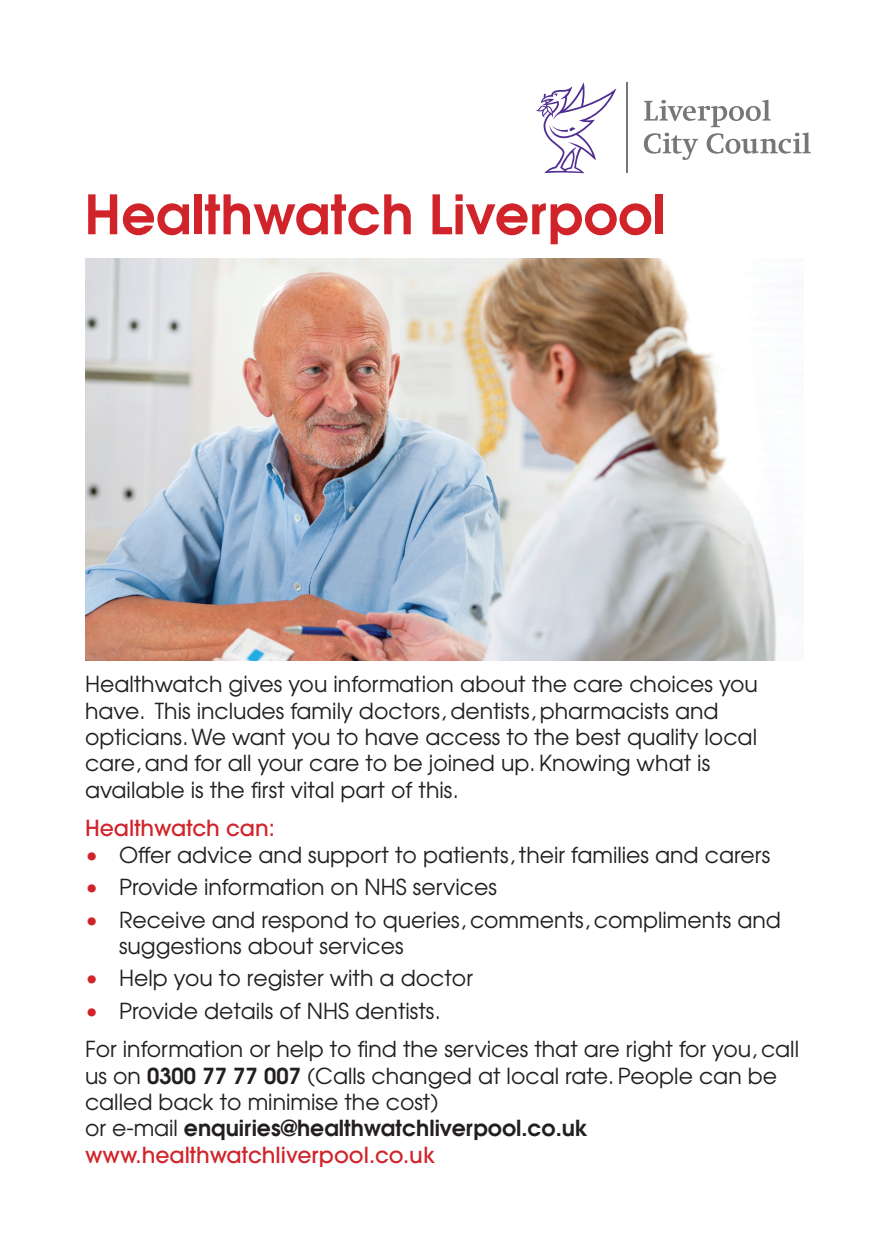
<style>
.page{position:relative;width:896px;height:1248px;background:#fff}
.page>*{position:absolute;margin:0;border:0;box-sizing:border-box;transform-origin:0 0}
.t1{font:600 54px "Avant Garde";color:#d1232a}
.t2{font:22px/26.4px "Avant Garde";color:#231f20}
.t3{font:500 22px "Avant Garde";color:#d1232a}
.s1{color:#d1232a}
.s2{font-weight:600}
.s3{font-weight:500;color:#d1232a}
</style>
<div class="page">
<img style="left:85px;top:258px;width:692px;height:402px">
<svg style="left:536px;top:82px;width:80px;height:91px"></svg>
<hr style="left:626px;top:82px;width:1px;height:91px;background:#777779">
<svg style="left:644px;top:100px;width:167px;height:60px"></svg>
<h1 class="t1" style="left:84px;top:179px;width:582px">Healthwatch Liverpool</h1>
<p class="t2" style="left:85px;top:670px;width:674px">Healthwatch gives you information about the care choices you have. This includes family doctors, dentists, pharmacists and opticians. We want you to have access to the best quality local care, and for all your care to be joined up. Knowing what is available is the first vital part of this.</p>
<p class="t3" style="left:85px;top:814px;width:191px">Healthwatch can:</p>
<p class="t2" style="left:85px;top:841px;width:687px"><span class="s1">•</span> Offer advice and support to patients, their families and carers</p>
<p class="t2" style="left:85px;top:873px;width:413px"><span class="s1">•</span> Provide information on NHS services</p>
<p class="t2" style="left:119px;top:905px;width:663px;text-indent:-34px"><span class="s1">•</span> Receive and respond to queries, comments, compliments and suggestions about services</p>
<p class="t2" style="left:85px;top:964px;width:389px"><span class="s1">•</span> Help you to register with a doctor</p>
<p class="t2" style="left:85px;top:991px;width:715px;line-height:38.4px"><span class="s1">•</span> Provide details of NHS dentists.<br>For information or help to find the services that are right for you, call</p>
<p class="t2" style="left:85px;top:1061px;width:693px">us on <span class="s2">0300 77 77 007</span> (Calls changed at local rate. People can be called back to minimise the cost)<br>or e-mail <span class="s2">enquiries@healthwatchliverpool.co.uk </span><span class="s3">www.healthwatchliverpool.co.uk</span></p>
</div>
